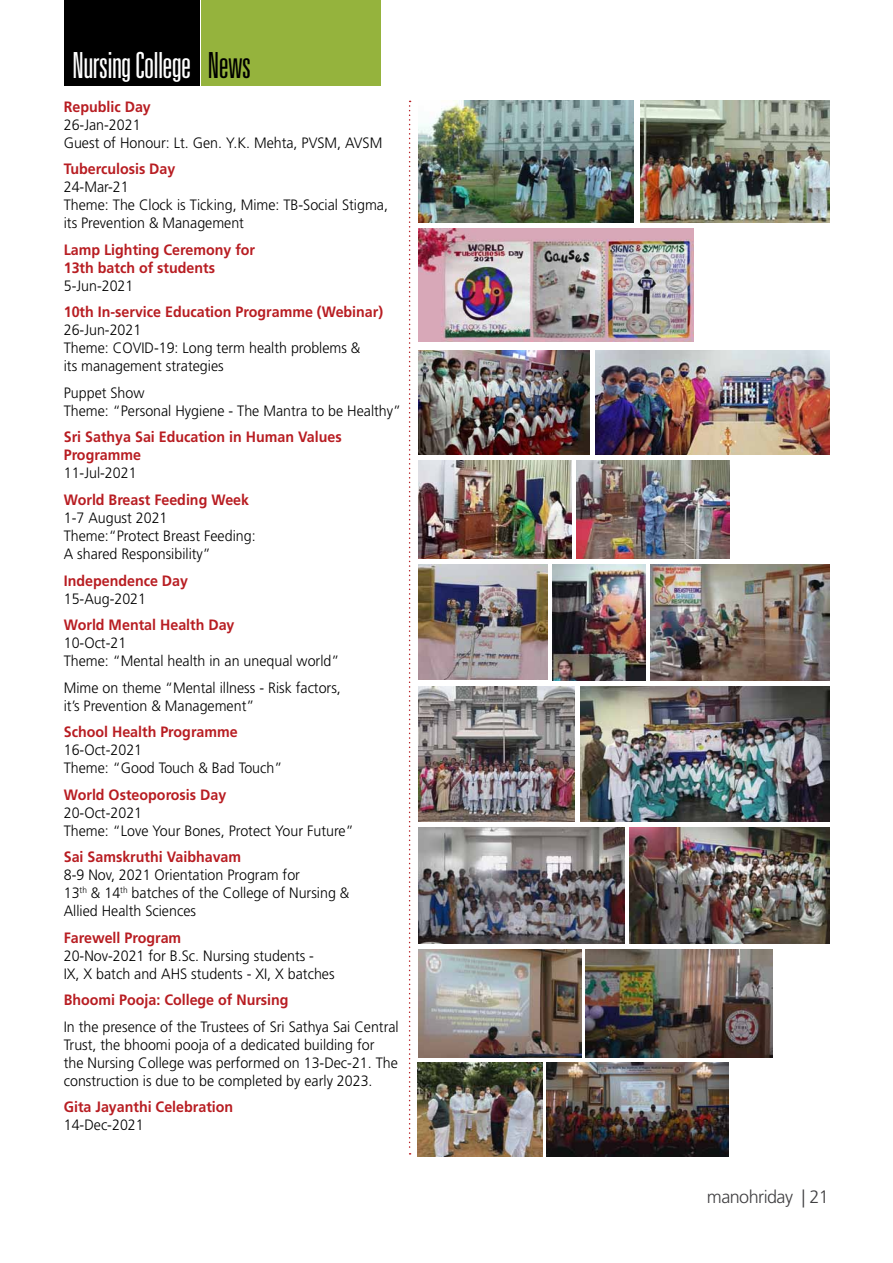
<style>
.page{position:relative;width:893px;height:1263px;background:#fff}
.page>*{position:absolute;margin:0;border:0;box-sizing:border-box;transform-origin:0 0}
.t1{font:300 ultra-condensed 36px "Univers";letter-spacing:-.02em;color:#fff}
.t2{font:300 18px "Frutiger LT Std";letter-spacing:-.03em;color:#414042}
.t3{font:300 15px/18px "Frutiger LT Std";color:#000;scale:.95 1}
.t4{font:700 15px/18px "Frutiger LT Std";color:#b81d22;scale:.95 1}
.s1{color:#000}
</style>
<div class="page">
<div style="left:237px;top:0;width:144px;height:85px;background:#95b33d"></div>
<div style="left:64px;top:0;width:136px;height:85px;background:#000"></div>
<div style="left:201px;top:0;width:73px;height:85px;background:#95b33d"></div>
<svg style="left:409px;top:101px;width:2px;height:1053px"></svg>
<img style="left:418px;top:229px;width:275px;height:113px">
<img style="left:641px;top:101px;width:188px;height:121px">
<img style="left:418px;top:101px;width:216px;height:121px">
<img style="left:418px;top:351px;width:171px;height:103px">
<img style="left:595px;top:351px;width:234px;height:103px">
<img style="left:418px;top:461px;width:154px;height:97px">
<img style="left:577px;top:461px;width:153px;height:97px">
<img style="left:419px;top:564px;width:128px;height:116px">
<img style="left:553px;top:565px;width:92px;height:115px">
<img style="left:651px;top:565px;width:178px;height:115px">
<img style="left:419px;top:686px;width:156px;height:135px">
<img style="left:580px;top:686px;width:249px;height:135px">
<img style="left:418px;top:827px;width:207px;height:117px">
<img style="left:630px;top:827px;width:199px;height:117px">
<img style="left:418px;top:950px;width:164px;height:107px">
<img style="left:585px;top:950px;width:187px;height:107px">
<img style="left:418px;top:1063px;width:125px;height:94px">
<img style="left:547px;top:1063px;width:181px;height:93px">
<h1 class="t1" style="left:72px;top:46px;width:180px">Nursing College <span class="s1">News</span></h1>
<p class="t4" style="left:64px;top:98px;width:93px">Republic Day</p>
<p class="t3" style="left:64px;top:116px;width:337px">26-Jan-2021<br>Guest of Honour: Lt. Gen. Y.K. Mehta, PVSM, AVSM</p>
<p class="t4" style="left:64px;top:160px;width:119px">Tuberculosis Day</p>
<p class="t3" style="left:64px;top:178px;width:343px">24-Mar-21<br>Theme: The Clock is Ticking, Mime: TB-Social Stigma, its Prevention &amp; Management</p>
<p class="t4" style="left:64px;top:241px;width:203px">Lamp Lighting Ceremony for<br>13th batch of students</p>
<p class="t3" style="left:64px;top:277px;width:75px">5-Jun-2021</p>
<p class="t4" style="left:64px;top:303px;width:338px">10th In-service Education Programme (Webinar)</p>
<p class="t3" style="left:64px;top:321px;width:314px">26-Jun-2021<br>Theme: COVID-19: Long term health problems &amp; its management strategies</p>
<p class="t3" style="left:64px;top:384px;width:357px">Puppet Show<br>Theme: “Personal Hygiene - The Mantra to be Healthy”</p>
<p class="t4" style="left:64px;top:428px;width:294px">Sri Sathya Sai Education in Human Values<br>Programme</p>
<p class="t3" style="left:64px;top:464px;width:78px">11-Jul-2021</p>
<p class="t4" style="left:64px;top:491px;width:197px">World Breast Feeding Week</p>
<p class="t3" style="left:64px;top:509px;width:203px">1-7 August 2021<br>Theme:“Protect Breast Feeding:<br>A shared Responsibility”</p>
<p class="t4" style="left:64px;top:571px;width:132px">Independence Day</p>
<p class="t3" style="left:64px;top:589px;width:88px">15-Aug-2021</p>
<p class="t4" style="left:64px;top:616px;width:181px">World Mental Health Day</p>
<p class="t3" style="left:64px;top:634px;width:292px">10-Oct-21<br>Theme: “Mental health in an unequal world”</p>
<p class="t3" style="left:64px;top:678px;width:293px">Mime on theme “Mental illness - Risk factors, it’s Prevention &amp; Management”</p>
<p class="t4" style="left:64px;top:723px;width:185px">School Health Programme</p>
<p class="t3" style="left:64px;top:741px;width:232px">16-Oct-2021<br>Theme: “Good Touch &amp; Bad Touch”</p>
<p class="t4" style="left:64px;top:785px;width:173px">World Osteoporosis Day</p>
<p class="t3" style="left:64px;top:803px;width:307px">20-Oct-2021<br>Theme: “Love Your Bones, Protect Your Future”</p>
<p class="t4" style="left:64px;top:848px;width:188px">Sai Samskruthi Vaibhavam</p>
<p class="t3" style="left:64px;top:866px;width:302px">8-9 Nov, 2021 Orientation Program for<br>13<sup>th</sup> &amp; 14<sup>th</sup> batches of the College of Nursing &amp;<br>Allied Health Sciences</p>
<p class="t4" style="left:64px;top:928px;width:125px">Farewell Program</p>
<p class="t3" style="left:64px;top:946px;width:287px">20-Nov-2021 for B.Sc. Nursing students -<br>IX, X batch and AHS students - XI, X batches</p>
<p class="t4" style="left:64px;top:991px;width:238px">Bhoomi Pooja: College of Nursing</p>
<p class="t3" style="left:64px;top:1018px;width:354px">In the presence of the Trustees of Sri Sathya Sai Central Trust, the bhoomi pooja of a dedicated building for<br>the Nursing College was performed on 13-Dec-21. The construction is due to be completed by early 2023.</p>
<p class="t4" style="left:64px;top:1098px;width:180px">Gita Jayanthi Celebration</p>
<p class="t3" style="left:64px;top:1116px;width:86px">14-Dec-2021</p>
<p class="t2" style="left:707px;top:1186px;width:123px">manohriday | 21</p>
</div>
